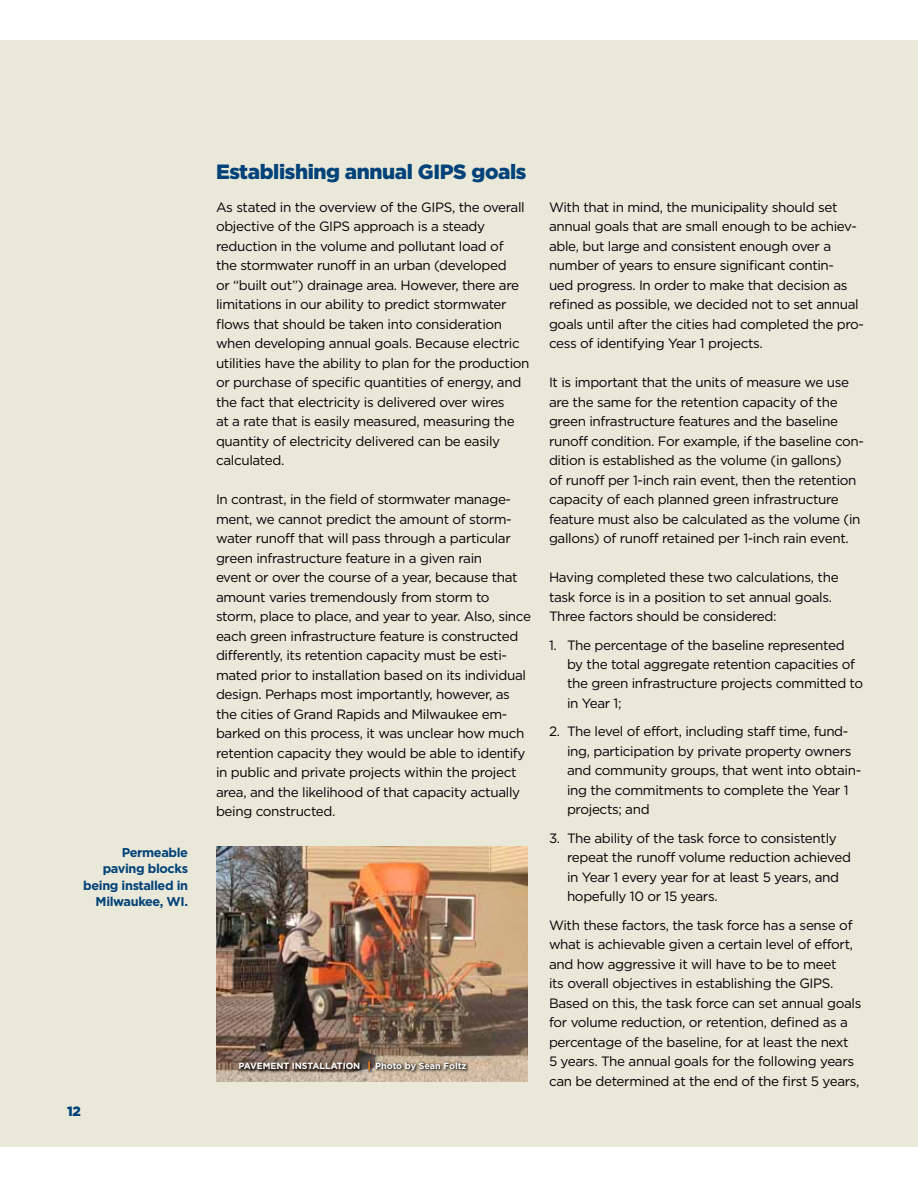
<style>
.page{position:relative;width:918px;height:1188px;background:#fff}
.page>*{position:absolute;margin:0;border:0;box-sizing:border-box;transform-origin:0 0}
.t1{font:900 20.7px "Gotham HTF";letter-spacing:-.02em;color:#004279}
.t2{font:13.5px/19.5px "Gotham HTF";letter-spacing:-.025em;color:#000}
.t3{font:900 13.5px "Gotham HTF";color:#004279}
.t4{font:700 12.75px/16.5px "Gotham HTF";letter-spacing:-.03em;color:#004279;text-align:right}
.t5{font:700 9px "Gotham HTF";letter-spacing:-.005em;color:#fff}
</style>
<div class="page">
<div style="left:0;top:40px;width:918px;height:1108px;background:#eae8d8"></div>
<img style="left:216px;top:846px;width:312px;height:235px">
<div style="left:237px;top:1059px;width:232px;height:14px;background:#000;opacity:.75"></div>
<svg style="left:368px;top:1061px;width:2px;height:9px"></svg>
<p class="t4" style="left:83px;top:843px;width:106px">Permeable paving blocks being installed in<br>M ilwaukee, WI.</p>
<p class="t3" style="left:67px;top:1103px;width:15px">12</p>
<h1 class="t1" style="left:216px;top:160px;width:312px">Establishing annual GIPS goals</h1>
<p class="t2" style="left:216px;top:197px;width:315px">As stated in the overview of the GIPS, the overall objective of the GIPS approach is a steady reduction in the volume and pollutant load of<br>the stormwater runoff in an urban (developed<br>or “built out”) drainage area. However, there are limitations in our ability to predict stormwater flows that should be taken into consideration when developing annual goals. Because electric utilities have the ability to plan for the production or purchase of specific quantities of energy, and the fact that electricity is delivered over wires<br>at a rate that is easily measured, measuring the quantity of electricity delivered can be easily calculated.</p>
<p class="t2" style="left:216px;top:489px;width:317px">In contrast, in the field of stormwater manage&shy;ment, we cannot predict the amount of storm&shy;water runoff that will pass through a particular green infrastructure feature in a given rain<br>event or over the course of a year, because that amount varies tremendously from storm to storm, place to place, and year to year. Also, since each green infrastructure feature is constructed differently, its retention capacity must be esti&shy;mated prior to installation based on its individual design. Perhaps most importantly, however, as the cities of Grand Rapids and Milwaukee em&shy;barked on this process, it was unclear how much retention capacity they would be able to identify in public and private projects within the project area, and the likelihood of that capacity actually being constructed.</p>
<p class="t5" style="left:238px;top:1061px;width:63px">Pavement Installati</p>
<p class="t5" style="left:346px;top:1061px;width:15px">on</p>
<p class="t5" style="left:375px;top:1060px;width:93px">Photo by Sean Foltz</p>
<p class="t2" style="left:549px;top:197px;width:316px">With that in mind, the municipality should set annual goals that are small enough to be achiev&shy;able, but large and consistent enough over a number of years to ensure significant contin-<br>ued progress. In order to make that decision as refined as possible, we decided not to set annual goals until after the cities had completed the pro&shy;cess of identifying Year 1 projects.</p>
<p class="t2" style="left:549px;top:372px;width:316px">It is important that the units of measure we use are the same for the retention capacity of the green infrastructure features and the baseline runoff condition. For example, if the baseline con&shy;dition is established as the volume (in gallons)<br>of runoff per 1-inch rain event, then the retention capacity of each planned green infrastructure feature must also be calculated as the volume (in gallons) of runoff retained per 1-inch rain event.</p>
<p class="t2" style="left:549px;top:567px;width:291px">Having completed these two calculations, the task force is in a position to set annual goals.<br>Three factors should be considered:</p>
<p class="t2" style="left:567px;top:635px;width:298px;text-indent:-18px">1. The percentage of the baseline represented by the total aggregate retention capacities of the green infrastructure projects committed to in Year 1;</p>
<p class="t2" style="left:567px;top:722px;width:296px;text-indent:-18px">2. The level of effort, including staff time, fund&shy;ing, participation by private property owners and community groups, that went into obtain&shy;ing the commitments to complete the Year 1 projects; and</p>
<p class="t2" style="left:567px;top:828px;width:285px;text-indent:-18px">3. The ability of the task force to consistently repeat the runoff volume reduction achieved in Year 1 every year for at least 5 years, and hopefully 10 or 15 years.</p>
<p class="t2" style="left:549px;top:915px;width:314px">With these factors, the task force has a sense of what is achievable given a certain level of effort, and how aggressive it will have to be to meet<br>its overall objectives in establishing the GIPS.<br>Based on this, the task force can set annual goals for volume reduction, or retention, defined as a percentage of the baseline, for at least the next<br>5 years. The annual goals for the following years can be determined at the end of the first 5 years,</p>
</div>
